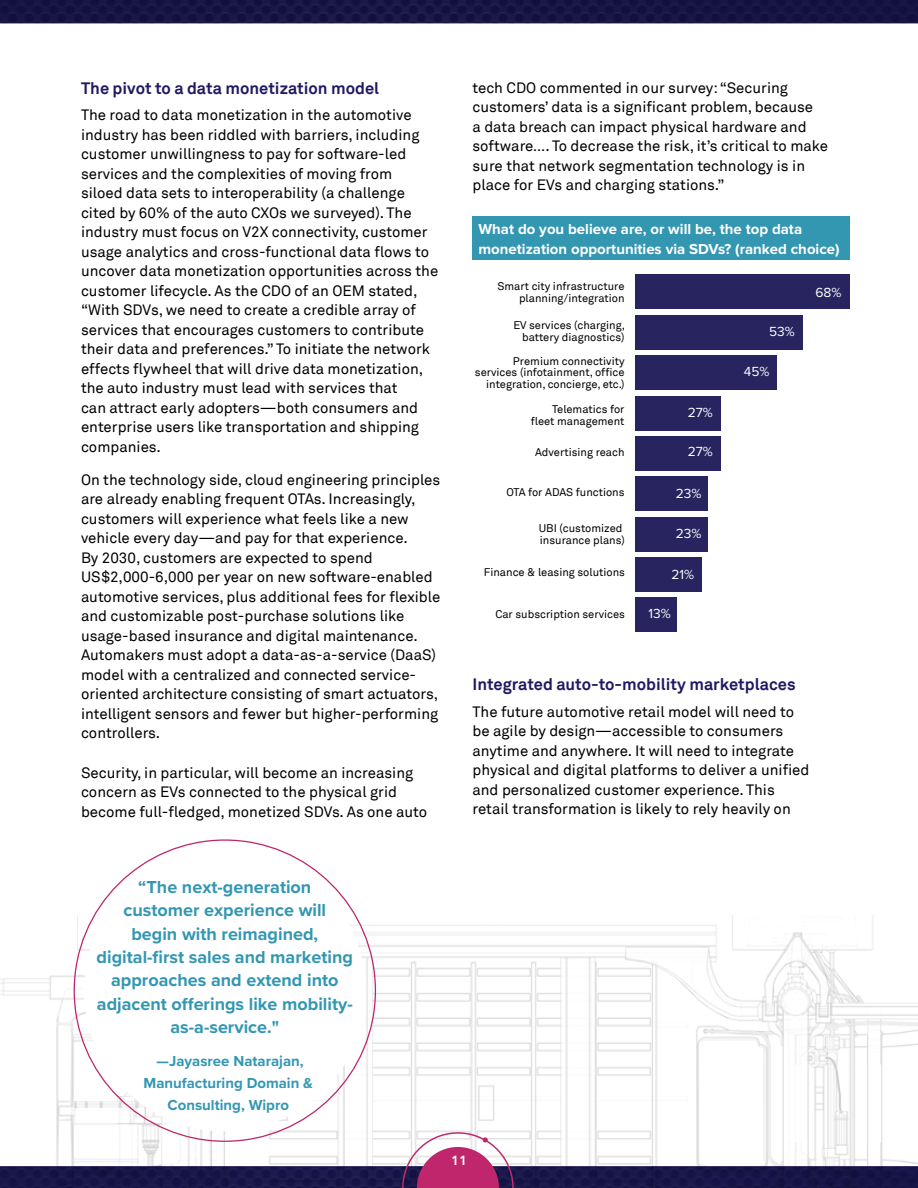
<style>
.page{position:relative;width:918px;height:1188px;background:#fff}
.page>*{position:absolute;margin:0;border:0;box-sizing:border-box;transform-origin:0 0}
.t1{font:700 18px/23.4px "Proxima Nova";color:#3397b2;text-align:center}
.t2{font:700 16.5px "Wipro Akkurat TT";color:#1e1a62}
.t3{font:15px/19.5px "Wipro Akkurat TT";color:#000}
.t4{font:700 15px/19.5px "Proxima Nova";color:#fff}
.t5{font:700 15px/22px "Proxima Nova";color:#3397b2;text-align:center}
.t6{font:13.65px "Proxima Nova";color:#fff}
.t7{font:700 13.5px "Wipro Akkurat TT";color:#fff}
.t8{font:11.1px/12px "Wipro Akkurat TT";color:#000;text-align:right}
</style>
<div class="page">
<div style="left:0;top:0;width:918px;height:23px;background:#171541"></div>
<div style="left:472px;top:216px;width:378px;height:44px;background:#3397b2"></div>
<img style="left:0;top:915px;width:918px;height:273px">
<div style="left:635px;top:274px;width:215px;height:35px;background:#282460"></div>
<div style="left:635px;top:315px;width:167px;height:35px;background:#282460"></div>
<div style="left:635px;top:355px;width:142px;height:35px;background:#282460"></div>
<div style="left:635px;top:396px;width:85px;height:34px;background:#282460"></div>
<div style="left:635px;top:436px;width:85px;height:35px;background:#282460"></div>
<div style="left:635px;top:476px;width:73px;height:35px;background:#282460"></div>
<div style="left:635px;top:517px;width:73px;height:35px;background:#282460"></div>
<div style="left:635px;top:557px;width:66px;height:35px;background:#282460"></div>
<div style="left:635px;top:597px;width:41px;height:35px;background:#282460"></div>
<svg style="left:400px;top:1131px;width:116px;height:57px"></svg>
<div style="left:84px;top:850px;width:282px;height:281px;background:#fff;border-radius:50%"></div>
<p class="t2" style="left:81px;top:78px;width:300px">The pivot to a data monetization model</p>
<p class="t3" style="left:81px;top:105px;width:359px">The road to data monetization in the automotive industry has been riddled with barriers, including customer unwillingness to pay for software-led services and the complexities of moving from<br>siloed data sets to interoperability (a challenge cited by 60% of the auto CXOs we surveyed). The industry must focus on V2X connectivity, customer usage analytics and cross-functional data flows to uncover data monetization opportunities across the customer lifecycle. As the CDO of an OEM stated, “With SDVs, we need to create a credible array of services that encourages customers to contribute their data and preferences.” To initiate the network effects flywheel that will drive data monetization, the auto industry must lead with services that<br>can attract early adopters—both consumers and enterprise users like transportation and shipping companies.</p>
<p class="t3" style="left:81px;top:470px;width:361px">On the technology side, cloud engineering principles are already enabling frequent OTAs. Increasingly, customers will experience what feels like a new vehicle every day—and pay for that experience.<br>By 2030, customers are expected to spend US$2,000-6,000 per year on new software-enabled automotive services, plus additional fees for flexible and customizable post-purchase solutions like usage-based insurance and digital maintenance.<br>Automakers must adopt a data-as-a-service (DaaS) model with a centralized and connected service&shy;oriented architecture consisting of smart actuators, intelligent sensors and fewer but higher-performing controllers.</p>
<p class="t3" style="left:81px;top:763px;width:348px">Security, in particular, will become an increasing concern as EVs connected to the physical grid become full-fledged, monetized SDVs. As one auto</p>
<p class="t3" style="left:472px;top:78px;width:357px">tech CDO commented in our survey: “Securing customers’ data is a significant problem, because<br>a data breach can impact physical hardware and software…. To decrease the risk, it’s critical to make sure that network segmentation technology is in place for EVs and charging stations.”</p>
<p class="t4" style="left:478px;top:220px;width:363px">What do you believe are, or will be, the top data monetization opportunities via SDVs? (ranked choice)</p>
<p class="t8" style="left:497px;top:280px;width:129px">Smart city infrastructure planning/integration</p>
<p class="t8" style="left:513px;top:319px;width:113px">EV services (charging, battery diagnostics)</p>
<p class="t8" style="left:475px;top:355px;width:151px">Premium connectivity services (infotainment, office integration, concierge, etc.)</p>
<p class="t8" style="left:531px;top:403px;width:95px">Telematics for fleet management</p>
<p class="t8" style="left:535px;top:446px;width:91px">Advertising reach</p>
<p class="t8" style="left:506px;top:486px;width:120px">OTA for ADAS functions</p>
<p class="t8" style="left:539px;top:522px;width:88px;text-align:left">UBI (customized insurance plans)</p>
<p class="t8" style="left:484px;top:566px;width:143px">Finance &amp; leasing solutions</p>
<p class="t8" style="left:495px;top:608px;width:131px">Car subscription services</p>
<p class="t6" style="left:688px;top:402px;width:27px">27%</p>
<p class="t6" style="left:688px;top:442px;width:27px">27%</p>
<p class="t6" style="left:676px;top:484px;width:27px">23%</p>
<p class="t6" style="left:676px;top:523px;width:27px">23%</p>
<p class="t6" style="left:671px;top:564px;width:24px">21%</p>
<p class="t6" style="left:648px;top:603px;width:24px">13%</p>
<p class="t6" style="left:769px;top:321px;width:27px">53%</p>
<p class="t6" style="left:744px;top:361px;width:27px">45%</p>
<p class="t6" style="left:815px;top:282px;width:28px">68%</p>
<p class="t2" style="left:472px;top:674px;width:325px">Integrated auto-to-mobility marketplaces</p>
<p class="t3" style="left:472px;top:702px;width:338px">The future automotive retail model will need to be agile by design—accessible to consumers anytime and anywhere. It will need to integrate physical and digital platforms to deliver a unified and personalized customer experience. This retail transformation is likely to rely heavily on</p>
<p class="t1" style="left:97px;top:875px;width:258px">“The next-generation<br>customer experience will<br>begin with reimagined, digital-first sales and marketing approaches and extend into adjacent offerings like mobility&shy;as-a-service."</p>
<p class="t5" style="left:144px;top:1050px;width:171px">—Jayasree Natarajan,<br>Manufacturing Domain &amp;<br>Consulting, Wipro</p>
<p class="t7" style="left:451px;top:1152px;width:17px">11</p>
</div>
